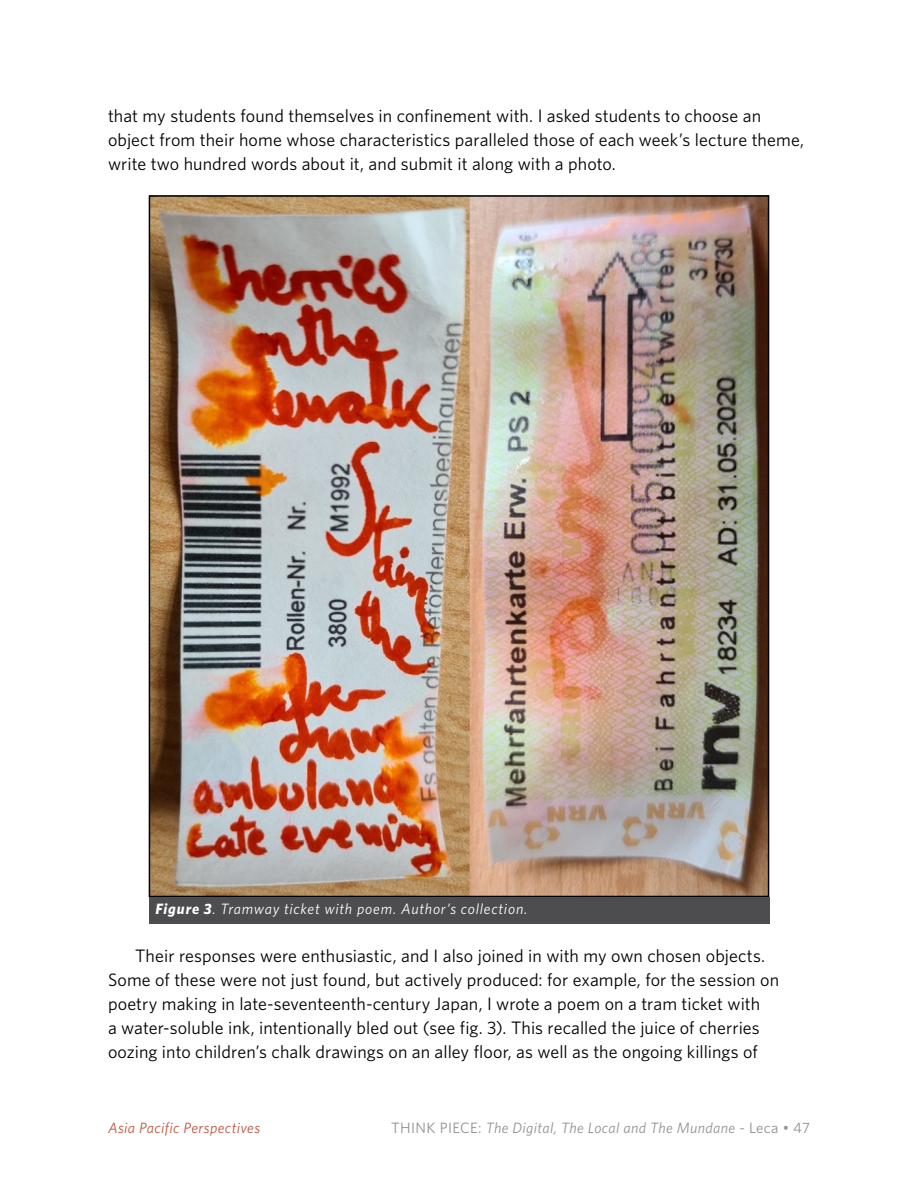
<style>
.page{position:relative;width:918px;height:1188px;background:#fff}
.page>*{position:absolute;margin:0;border:0;box-sizing:border-box;transform-origin:0 0}
.body{font:18px/24px "Whitney";letter-spacing:.005em;color:#000}
.t1{font:italic 15px "Whitney";letter-spacing:.025em;color:#919194}
.t2{font:italic 15px "Whitney";letter-spacing:.05em;color:#fff}
.t3{font:italic 15px "Whitney";letter-spacing:.025em;color:#bf553c}
.s1{font-weight:700}
.s2{font-style:normal}
</style>
<div class="page">
<img style="left:152px;top:198px;width:614px;height:696px">
<div style="left:149px;top:897px;width:620px;height:27px;background:#4d4d4f"></div>
<p class="body" style="left:108px;top:104px;width:698px">that my students found themselves in confinement with. I asked students to choose an object from their home whose characteristics paralleled those of each week’s lecture theme, write two hundred words about it, and submit it along with a photo.</p>
<p class="t2" style="left:155px;top:899px;width:374px"><span class="s1">Figure 3</span>. Tramway ticket with poem. Author’s collection.</p>
<p class="body" style="left:108px;top:944px;width:673px;text-indent:27px">Their responses were enthusiastic, and I also joined in with my own chosen objects.<br>Some of these were not just found, but actively produced: for example, for the session on poetry making in late-seventeenth-century Japan, I wrote a poem on a tram ticket with<br>a water-soluble ink, intentionally bled out (see fig. 3). This recalled the juice of cherries oozing into children’s chalk drawings on an alley floor, as well as the ongoing killings of</p>
<p class="t3" style="left:108px;top:1117px;width:154px">Asia Pacific Perspectives</p>
<p class="t1" style="left:391px;top:1117px;width:420px"><span class="s2">THINK PIECE:</span> The Digital, The Local and The Mundane <span class="s2">- Leca • 47</span></p>
</div>
